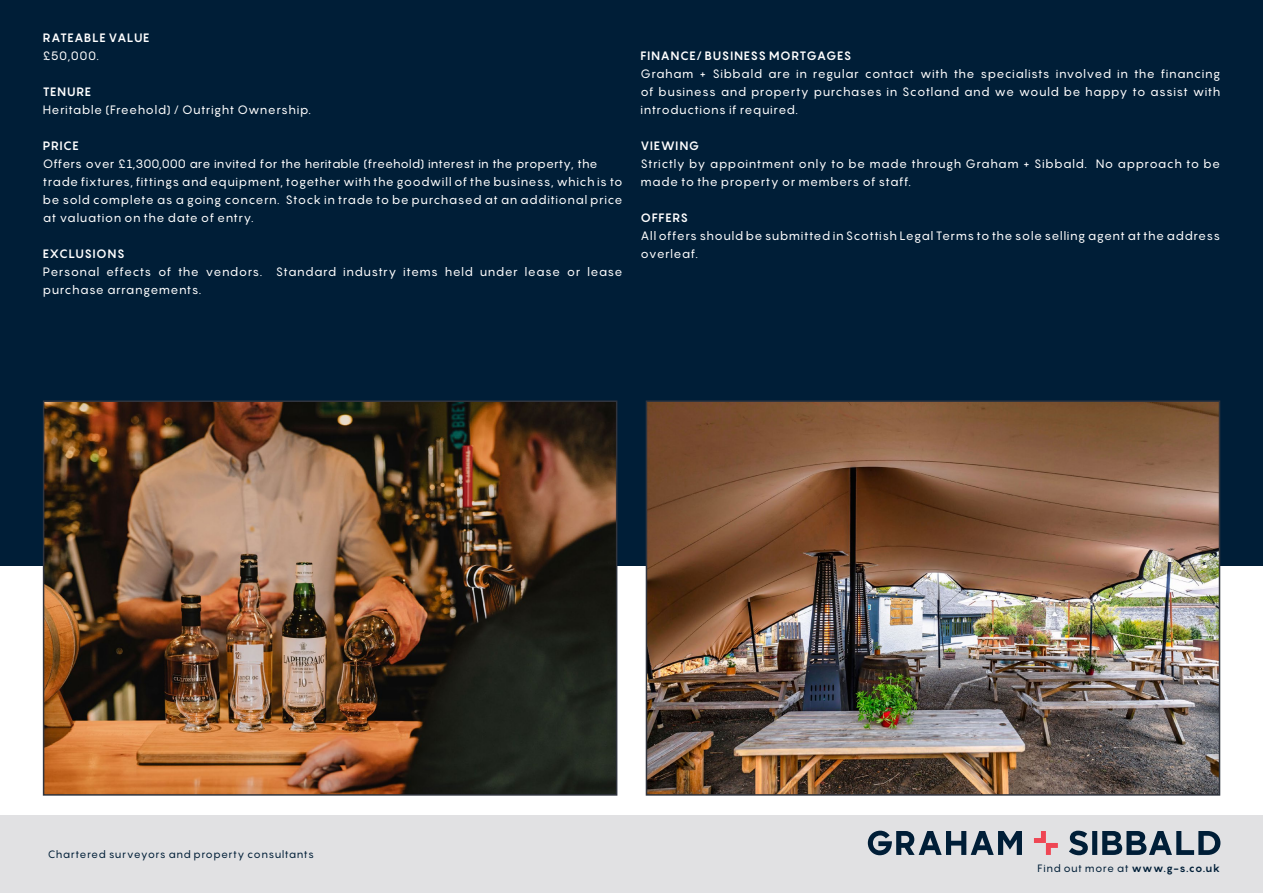
<style>
.page{position:relative;width:1263px;height:893px;background:#fff}
.page>*{position:absolute;margin:0;border:0;box-sizing:border-box;transform-origin:0 0}
.Paragraph_Style_4{font:12px/18px "Pangram";letter-spacing:.035em;color:#fff}
.Paragraph_Style_5{font:700 12px "Pangram";letter-spacing:.045em;color:#fff}
.Paragraph_Style_4-2{font:700 12px/18px "Pangram";letter-spacing:.03em;color:#fff}
.t1{font:10.5px "Pangram";letter-spacing:.04em;color:#001e37}
.s1{font-weight:400}
.s2{font-weight:700}
</style>
<div class="page">
<div style="left:0;top:815px;width:1263px;height:78px;background:#e1e1e3"></div>
<div style="left:0;top:0;width:1263px;height:565px;background:#001e37"></div>
<svg style="left:868px;top:831px;width:352px;height:24px"></svg>
<img style="left:46px;top:403px;width:568px;height:390px">
<div style="left:43px;top:400px;width:574px;height:396px;border:2px solid #30343e"></div>
<img style="left:649px;top:403px;width:568px;height:390px">
<div style="left:646px;top:400px;width:574px;height:396px;border:2px solid #30343e"></div>
<p class="Paragraph_Style_4-2" style="left:43px;top:29px;width:108px">RATEABLE VALUE <span class="s1">£50,000.</span></p>
<p class="Paragraph_Style_4" style="left:43px;top:82px;width:270px"><span class="s2">TENURE<br></span>Heritable (Freehold) / Outright Ownership.</p>
<p class="Paragraph_Style_4" style="left:43px;top:136px;width:581px"><span class="s2">PRICE<br></span>Offers over £1,300,000 are invited for the heritable (freehold) interest in the property, the trade fixtures, fittings and equipment, together with the goodwill of the business, which is to be sold complete as a going concern. Stock in trade to be purchased at an additional price at valuation on the date of entry.</p>
<p class="Paragraph_Style_4" style="left:43px;top:244px;width:581px"><span class="s2">EXCLUSIONS<br></span>Personal effects of the vendors. Standard industry items held under lease or lease purchase arrangements.</p>
<p class="Paragraph_Style_5" style="left:640px;top:48px;width:212px">FINANCE/ BUSINESS MORTGAGES</p>
<p class="Paragraph_Style_4" style="left:640px;top:64px;width:581px;text-align:justify">Graham + Sibbald are in regular contact with the specialists involved in the financing of business and property purchases in Scotland and we would be happy to assist with introductions if required.</p>
<p class="Paragraph_Style_5" style="left:640px;top:138px;width:60px">VIEWING</p>
<p class="Paragraph_Style_4" style="left:640px;top:154px;width:581px">Strictly by appointment only to be made through Graham + Sibbald. No approach to be made to the property or members of staff.</p>
<p class="Paragraph_Style_5" style="left:640px;top:210px;width:49px">OFFERS</p>
<p class="Paragraph_Style_4" style="left:640px;top:226px;width:581px">All offers should be submitted in Scottish Legal Terms to the sole selling agent at the address overleaf.</p>
<p class="t1" style="left:48px;top:848px;width:268px">Chartered surveyors and property consultants</p>
<p class="t1" style="left:1037px;top:861px;width:184px">Find out more at <span class="s2">www.g-s.co.uk</span></p>
</div>
